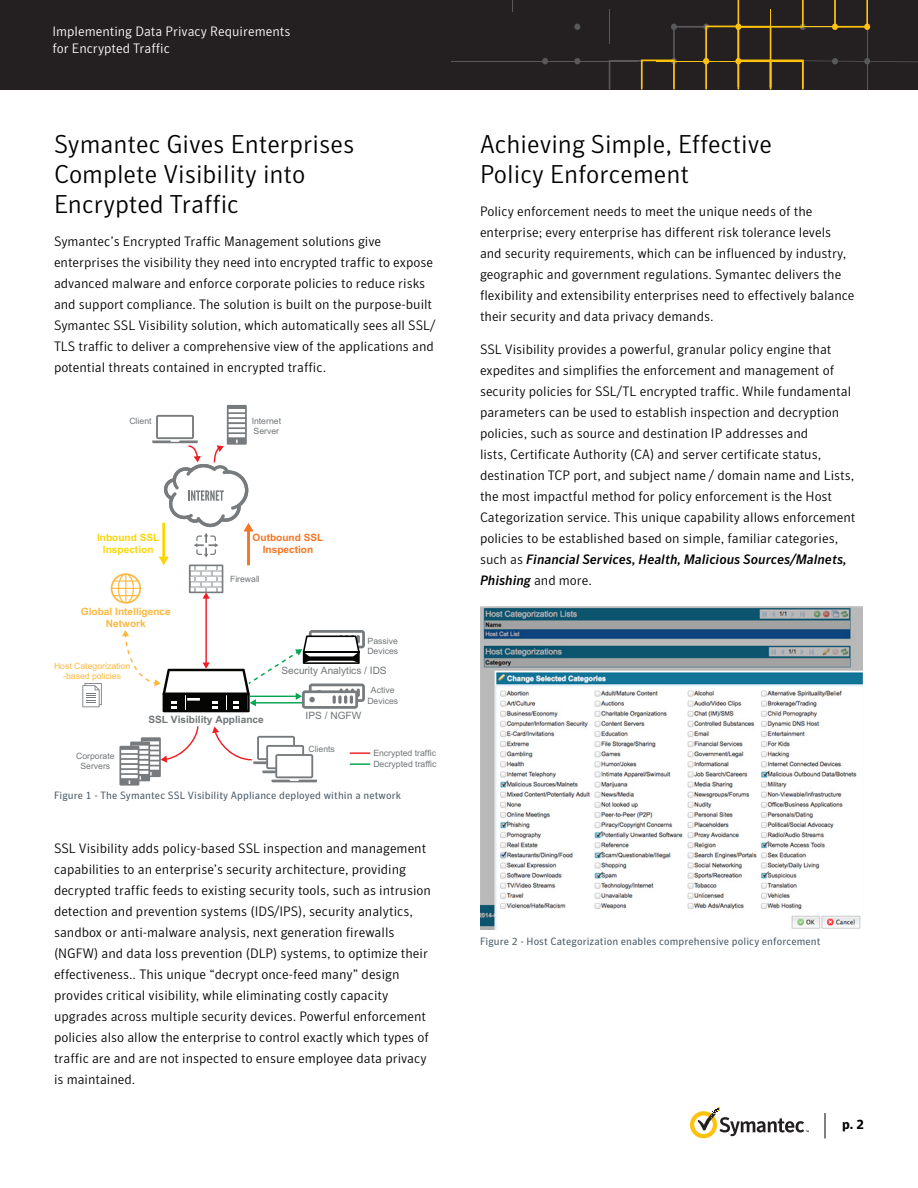
<style>
.page{position:relative;width:918px;height:1188px;background:#fff}
.page>*{position:absolute;margin:0;border:0;box-sizing:border-box;transform-origin:0 0}
.Section_header{font:300 25.5px/30px "Symantec Sans";color:#000}
.Body_text{font:300 13.5px/21px "Symantec Sans";color:#000}
.t1{font:300 13.5px/16.2px "Symantec Sans";color:#fff}
.t2{font:700 13.5px "Symantec Sans";color:#000}
.Caption_Left_Align{font:10.5px "Symantec Sans";letter-spacing:.01em;color:#475865}
.t3{font:10.05px "Arial";color:#717577}
.t4{font:700 10.05px/12.1px "Arial";color:#fdb840;text-align:center}
.t5{font:700 10.05px "Arial";color:#717577}
.t6{font:700 10.05px/12.1px "Arial";color:#f47525;text-align:center}
.t7{font:700 10.05px/12.1px "Arial";color:#fcd604;text-align:center}
.t8{font:8.7px/10.4px "Arial";color:#717577}
.t9{font:8.7px/10.4px "Arial";color:#fdb840;text-align:center}
.s1{font-weight:500;font-style:italic}
</style>
<div class="page">
<div style="left:0;top:0;width:918px;height:90px;background:#241f21"></div>
<hr style="left:451px;top:61px;width:187px;height:1px;background:#59595c">
<svg style="left:542px;top:58px;width:6px;height:6px"></svg>
<svg style="left:574px;top:58px;width:6px;height:6px"></svg>
<svg style="left:574px;top:24px;width:6px;height:6px"></svg>
<svg style="left:609px;top:0;width:309px;height:90px"></svg>
<svg style="left:690px;top:1107px;width:119px;height:31px"></svg>
<svg style="left:825px;top:1113px;width:1px;height:25px"></svg>
<svg style="left:111px;top:573px;width:30px;height:31px"></svg>
<hr style="left:350px;top:752px;width:20px;height:2px;background:#ee1d23">
<hr style="left:350px;top:763px;width:20px;height:2px;background:#00a54f">
<hr style="left:205px;top:598px;width:2px;height:66px;background:#ee1d23">
<svg style="left:119px;top:726px;width:80px;height:60px"></svg>
<svg style="left:212px;top:726px;width:105px;height:56px"></svg>
<svg style="left:82px;top:683px;width:20px;height:24px"></svg>
<svg style="left:122px;top:630px;width:243px;height:82px"></svg>
<svg style="left:152px;top:405px;width:102px;height:194px"></svg>
<img style="left:480px;top:606px;width:383px;height:324px">
<p class="t1" style="left:52px;top:24px;width:239px">Implementing Data Privacy Requirements for Encrypted Traffic</p>
<p class="Section_header" style="left:54px;top:129px;width:302px">Symantec Gives Enterprises<br>Complete Visibility into<br>Encrypted Traffic</p>
<p class="Body_text" style="left:54px;top:231px;width:383px">Symantec’s Encrypted Traffic Management solutions give enterprises the visibility they need into encrypted traffic to expose advanced malware and enforce corporate policies to reduce risks and support compliance. The solution is built on the purpose-built Symantec SSL Visibility solution, which automatically sees all SSL/ TLS traffic to deliver a comprehensive view of the applications and potential threats contained in encrypted traffic.</p>
<p class="t8" style="left:129px;top:416px;width:24px">Client</p>
<p class="t8" style="left:252px;top:416px;width:31px">Internet<br>Server</p>
<p class="t7" style="left:97px;top:532px;width:64px">Inbound SSL<br>Inspection</p>
<p class="t6" style="left:253px;top:532px;width:72px">Outbound SSL<br>Inspection</p>
<p class="t4" style="left:81px;top:605px;width:91px">Global Intelligence<br>Network</p>
<p class="t9" style="left:54px;top:661px;width:78px">Host Categorization -based policies</p>
<p class="t8" style="left:230px;top:574px;width:31px">Firewall</p>
<p class="t8" style="left:76px;top:750px;width:40px;text-align:center">Corporate<br>Servers</p>
<p class="t5" style="left:148px;top:713px;width:117px">SSL Visibility Appliance</p>
<p class="t8" style="left:367px;top:636px;width:32px">Passive<br>Devices</p>
<p class="t8" style="left:367px;top:685px;width:32px;text-align:center">Active<br>Devices</p>
<p class="t3" style="left:282px;top:664px;width:107px">Security Analytics / IDS</p>
<p class="t3" style="left:306px;top:709px;width:57px">IPS / NGFW</p>
<p class="t8" style="left:308px;top:744px;width:28px">Clients</p>
<p class="t8" style="left:373px;top:747px;width:65px;line-height:11.7px">Encrypted traffic<br>Decrypted traffic</p>
<p class="Caption_Left_Align" style="left:54px;top:790px;width:349px">Figure 1 - The Symantec SSL Visibility Appliance deployed within a network</p>
<p class="Body_text" style="left:54px;top:838px;width:379px">SSL Visibility adds policy-based SSL inspection and management capabilities to an enterprise’s security architecture, providing decrypted traffic feeds to existing security tools, such as intrusion detection and prevention systems (IDS/IPS), security analytics, sandbox or anti-malware analysis, next generation firewalls (NGFW) and data loss prevention (DLP) systems, to optimize their effectiveness.. This unique “decrypt once-feed many” design provides critical visibility, while eliminating costly capacity upgrades across multiple security devices. Powerful enforcement policies also allow the enterprise to control exactly which types of traffic are and are not inspected to ensure employee data privacy is maintained.</p>
<p class="Section_header" style="left:480px;top:129px;width:293px">Achieving Simple, Effective<br>Policy Enforcement</p>
<p class="Body_text" style="left:480px;top:201px;width:376px">Policy enforcement needs to meet the unique needs of the enterprise; every enterprise has different risk tolerance levels and security requirements, which can be influenced by industry, geographic and government regulations. Symantec delivers the flexibility and extensibility enterprises need to effectively balance their security and data privacy demands.</p>
<p class="Body_text" style="left:480px;top:339px;width:377px">SSL Visibility provides a powerful, granular policy engine that expedites and simplifies the enforcement and management of security policies for SSL/TL encrypted traffic. While fundamental parameters can be used to establish inspection and decryption policies, such as source and destination IP addresses and<br>lists, Certificate Authority (CA) and server certificate status, destination TCP port, and subject name / domain name and Lists, the most impactful method for policy enforcement is the Host Categorization service. This unique capability allows enforcement policies to be established based on simple, familiar categories, such as <span class="s1">Financial Services, Health, Malicious Sources/Malnets, Phishing</span> and more.</p>
<p class="Caption_Left_Align" style="left:480px;top:935px;width:342px">Figure 2 - Host Categorization enables comprehensive policy enforcement</p>
<p class="t2" style="left:842px;top:1116px;width:23px">p. 2</p>
</div>
